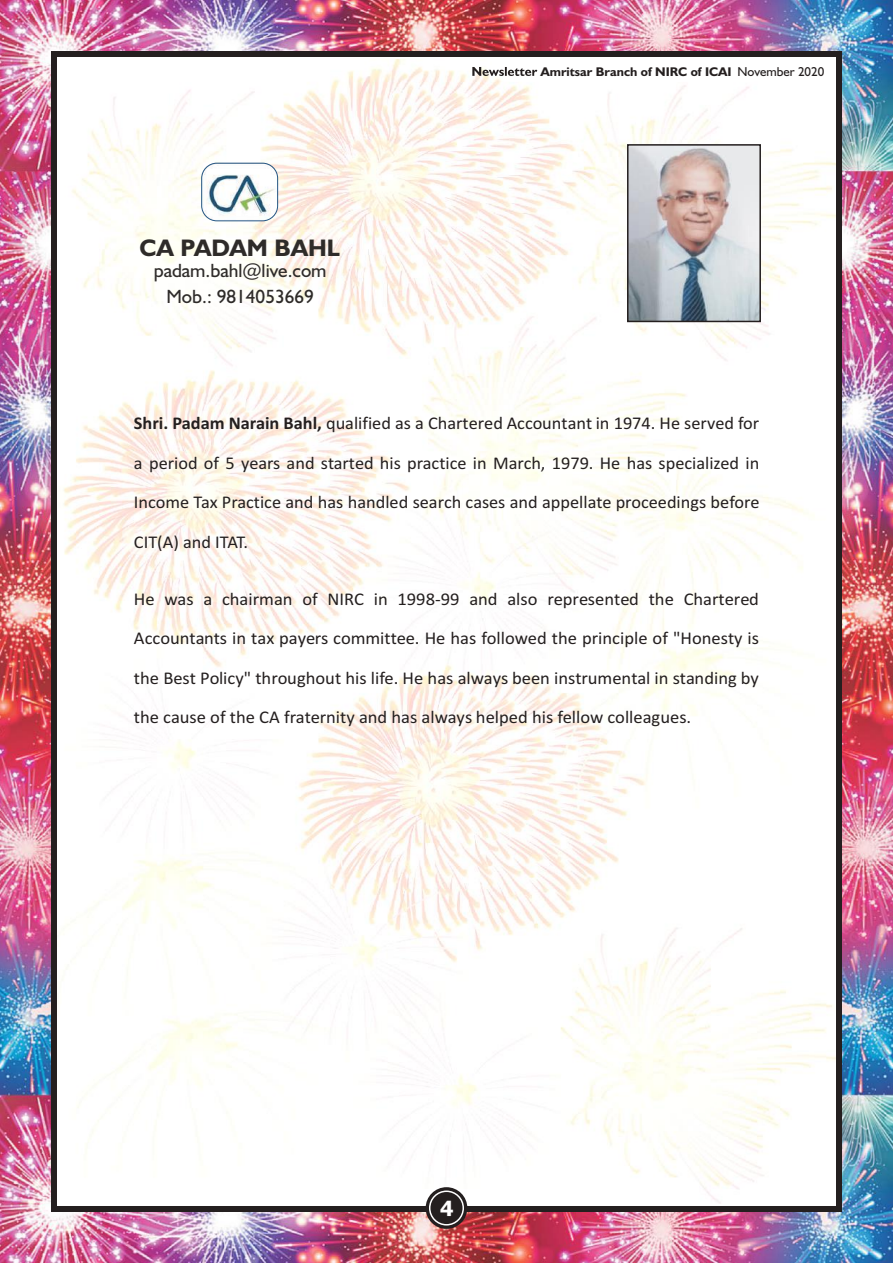
<style>
.page{position:relative;width:893px;height:1263px;background:#fff}
.page>*{position:absolute;margin:0;border:0;box-sizing:border-box;transform-origin:0 0}
.t1{font:700 24px "Humanist 521 BT";color:#2e2b29}
.t2{font:700 21px "Tahoma";color:#fff}
.t3{font:19.2px/25.7px "Humanist 521 BT";color:#2e2b29;text-align:center}
.t4{font:18px/39.5px "Calibri";color:#241f1f;text-align:justify}
.t5{font:700 12.6px "Humanist 521 BT";color:#241f1f}
.s1{font-weight:400;font-size:12.9px}
.s2{font-weight:700}
</style>
<div class="page">
<img style="left:0;top:0;width:893px;height:1263px">
<img style="left:58px;top:59px;width:777px;height:1145px">
<div style="left:51px;top:51px;width:791px;height:1161px;border:6px solid #241f1f"></div>
<svg style="left:472px;top:67px;width:65px;height:9px"></svg>
<div style="left:426px;top:1187px;width:41px;height:42px;background:#241f1f;border-radius:50%"></div>
<div style="left:429px;top:1190px;width:35px;height:35px;border:1px solid #fff;border-radius:50%"></div>
<img style="left:629px;top:146px;width:130px;height:174px">
<div style="left:627px;top:144px;width:134px;height:178px;border:1px solid #241f1f"></div>
<img style="left:202px;top:163px;width:76px;height:58px;border-radius:15px">
<div style="left:202px;top:163px;width:76px;height:58px;border:1px solid #245583;border-radius:15px"></div>
<h1 class="t1" style="left:140px;top:238px;width:202px">CA PADAM BAHL</h1>
<p class="t3" style="left:154px;top:259px;width:174px">padam.bahl@live.com<br>Mob.: 9814053669</p>
<p class="t5" style="left:541px;top:67px;width:285px">Amritsar Branch of NIRC of ICAI <span class="s1">November 2020</span></p>
<p class="t4" style="left:134px;top:405px;width:627px"><span class="s2">Shri. Padam Narain Bahl,</span> qualified as a Chartered Accountant in 1974. He served for a period of 5 years and started his practice in March, 1979. He has specialized in Income Tax Practice and has handled search cases and appellate proceedings before CIT(A) and ITAT.</p>
<p class="t4" style="left:134px;top:580px;width:627px">He was a chairman of NIRC in 1998-99 and also represented the Chartered Accountants in tax payers committee. He has followed the principle of "Honesty is the Best Policy" throughout his life. He has always been instrumental in standing by the cause of the CA fraternity and has always helped his fellow colleagues.</p>
<p class="t2" style="left:440px;top:1200px;width:15px">4</p>
</div>
